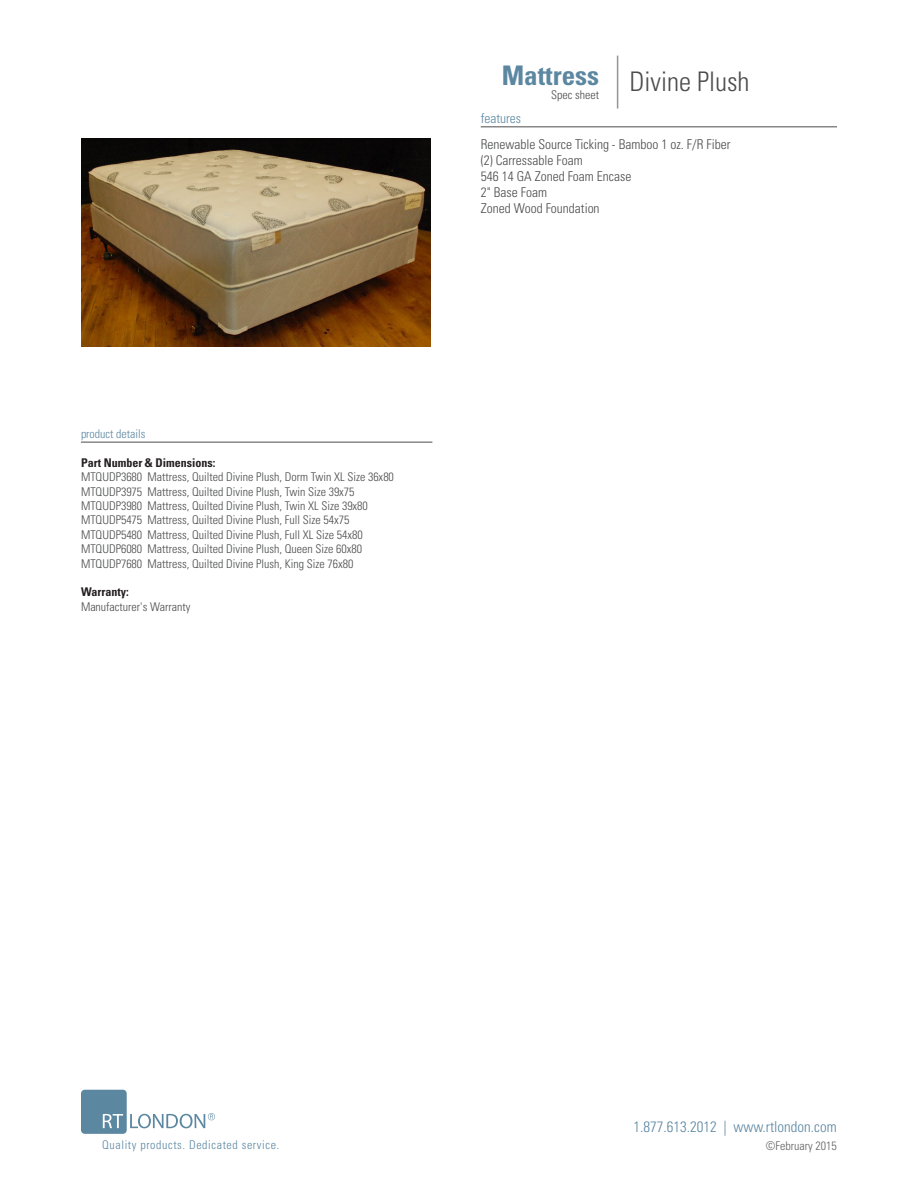
<style>
.page{position:relative;width:918px;height:1188px;background:#fff}
.page>*{position:absolute;margin:0;border:0;box-sizing:border-box;transform-origin:0 0}
.t1{font:300 condensed 27px "Univers LT Std";color:#4b4c4d}
.t2{font:700 condensed 27px "Univers LT Pro";color:#5c87a1}
.t3{font:300 condensed 15px "Univers LT Std";color:#5c87a1}
.t4{font:300 condensed 13.5px "Univers LT Std";color:#4b4c4d}
.t5{font:300 condensed 13.5px "Univers LT Std";color:#5c87a1}
.t6{font:300 condensed 12px "Univers LT Std";color:#4b4c4d}
.t7{font:300 condensed 12px "Univers LT Std";letter-spacing:.05em;color:#5c87a1}
.t8{font:700 condensed 12px "Univers LT Pro";color:#231f20}
.t9{font:300 condensed 12px "Univers LT Std";color:#5c87a1}
.t10{font:300 condensed 12px "Univers LT Std";color:#616164}
</style>
<div class="page">
<div style="left:81px;top:1090px;width:46px;height:44px;background:#5c87a1;border-radius:4px"></div>
<svg style="left:103px;top:1114px;width:20px;height:14px"></svg>
<svg style="left:130px;top:1113px;width:85px;height:15px"></svg>
<img style="left:81px;top:139px;width:350px;height:208px">
<hr style="left:617px;top:56px;width:1px;height:53px;background:#939598">
<hr style="left:81px;top:442px;width:351px;height:1px;background:#4b4c4d">
<hr style="left:481px;top:127px;width:356px;height:1px;background:#4b4c4d">
<p class="t2" style="left:502px;top:59px;width:99px">Mattress</p>
<p class="t6" style="left:551px;top:87px;width:49px">Spec sheet</p>
<p class="t5" style="left:481px;top:110px;width:42px">features</p>
<p class="t1" style="left:630px;top:65px;width:121px">Divine Plush</p>
<p class="t9" style="left:81px;top:427px;width:66px">product details</p>
<p class="t8" style="left:81px;top:455px;width:136px">Part Number &amp; Dimensions:</p>
<p class="t6" style="left:81px;top:470px;width:314px">MTQUDP3680 Mattress, Quilted Divine Plush, Dorm Twin XL Size 36x80</p>
<p class="t6" style="left:81px;top:484px;width:275px">MTQUDP3975 Mattress, Quilted Divine Plush, Twin Size 39x75</p>
<p class="t6" style="left:81px;top:498px;width:288px">MTQUDP3980 Mattress, Quilted Divine Plush, Twin XL Size 39x80</p>
<p class="t6" style="left:81px;top:513px;width:270px">MTQUDP5475 Mattress, Quilted Divine Plush, Full Size 54x75</p>
<p class="t6" style="left:81px;top:527px;width:283px">MTQUDP5480 Mattress, Quilted Divine Plush, Full XL Size 54x80</p>
<p class="t6" style="left:81px;top:542px;width:283px">MTQUDP6080 Mattress, Quilted Divine Plush, Queen Size 60x80</p>
<p class="t6" style="left:81px;top:556px;width:274px">MTQUDP7680 Mattress, Quilted Divine Plush, King Size 76x80</p>
<p class="t8" style="left:81px;top:585px;width:49px">Warranty:</p>
<p class="t6" style="left:81px;top:599px;width:111px">Manufacturer's Warranty</p>
<p class="t4" style="left:481px;top:136px;width:251px">Renewable Source Ticking - Bamboo 1 oz. F/R Fiber</p>
<p class="t4" style="left:481px;top:152px;width:103px">(2) Carressable Foam</p>
<p class="t4" style="left:481px;top:168px;width:152px">546 14 GA Zoned Foam Encase</p>
<p class="t4" style="left:481px;top:184px;width:68px">2" Base Foam</p>
<p class="t4" style="left:481px;top:201px;width:120px">Zoned Wood Foundation</p>
<p class="t3" style="left:633px;top:1118px;width:205px">1.877.613.2012 | www.rtlondon.com</p>
<p class="t7" style="left:102px;top:1137px;width:178px">Quality products. Dedicated service.</p>
<p class="t10" style="left:766px;top:1139px;width:72px">©February 2015</p>
</div>
